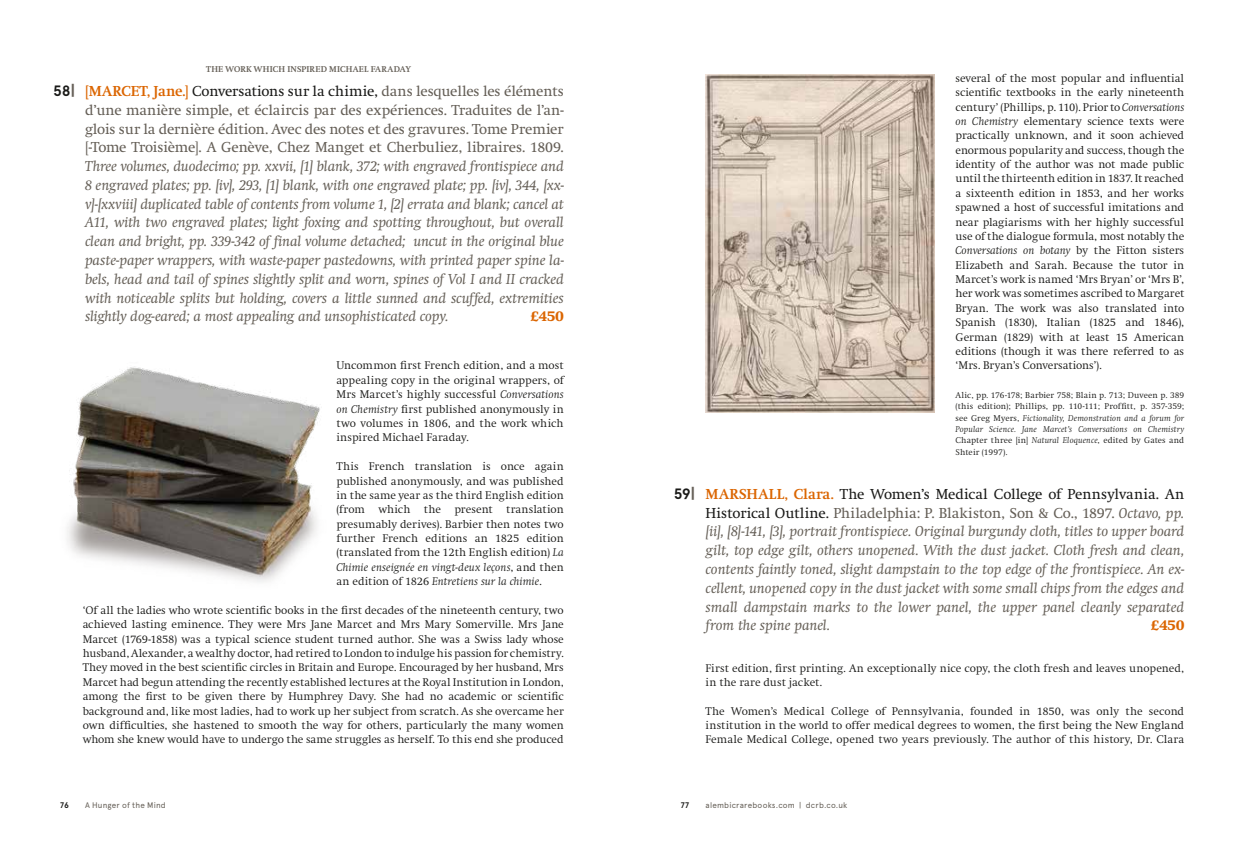
<style>
.page{position:relative;width:1241px;height:851px;background:#fff}
.page>*{position:absolute;margin:0;border:0;box-sizing:border-box;transform-origin:0 0}
.t1{font:italic 15px/18.8px "Swift";letter-spacing:-.01em;color:#655f57;text-align:justify}
.t2{font:15px/18.8px "Swift";letter-spacing:-.015em;color:#655f57;text-align:justify}
.t3{font:800 15px "Swift";letter-spacing:.015em;color:#db6500}
.t4{font:300 11.5px/14.4px "Swift";color:#1a1a18;text-align:justify}
.t5{font:300 8.75px/11.2px "Swift";letter-spacing:.015em;color:#1a1a18;text-align:justify}
.t6{font:700 8.75px "Swift";letter-spacing:.025em;color:#655f57}
.t7{font:8.12px "Apercu";letter-spacing:.025em;color:#655f57}
.t8{font:700 8.12px "Apercu";color:#1a1a18}
.s1{font-family:"Apercu";font-weight:700;color:#1a1a18}
.s2{font-family:"Apercu";font-weight:700;font-size:16.25px}
.s3{font-weight:700;color:#db6500}
.s4{color:#1a1a18}
.s5{font-style:italic}
.s6{font-family:"Apercu";font-weight:700;font-style:normal;color:#1a1a18}
.s7{font-family:"Apercu";font-weight:700;font-style:normal;font-size:16.25px}
.s8{font-weight:700;font-style:normal;color:#db6500}
.s9{font-style:normal;color:#1a1a18}
.s10{font-style:normal}
</style>
<div class="page">
<img style="left:67px;top:366px;width:253px;height:216px">
<img style="left:705px;top:75px;width:229px;height:337px">
<p class="t6" style="left:206px;top:65px;width:206px">THE WORK WHICH INSPIRED MICHAEL FARADAY</p>
<p class="t2" style="left:85px;top:82px;width:480px;text-indent:-32px"><span class="s1">58</span><span class="s2">|</span> <span class="s3">[MARCET, Jane.]</span> <span class="s4">Conversations sur la chimie,</span> dans lesquelles les éléments d’une manière simple, et éclaircis par des expériences. Traduites de l’an&shy;glois sur la dernière édition. Avec des notes et des gravures. Tome Premier [-Tome Troisième]. A Genève, Chez Manget et Cherbuliez, libraires. 1809.</p>
<p class="t1" style="left:85px;top:157px;width:480px">Three volumes, duodecimo; pp. xxvii, [1] blank, 372; with engraved frontispiece and 8 engraved plates; pp. [iv], 293, [1] blank, with one engraved plate; pp. [iv], 344, [xx&shy;v]-[xxviii] duplicated table of contents from volume 1, [2] errata and blank; cancel at A11, with two engraved plates; light foxing and spotting throughout, but overall clean and bright, pp. 339-342 of final volume detached; uncut in the original blue paste-paper wrappers, with waste-paper pastedowns, with printed paper spine la&shy;bels, head and tail of spines slightly split and worn, spines of Vol I and II cracked with noticeable splits but holding, covers a little sunned and scuffed, extremities slightly dog-eared; a most appealing and unsophisticated copy.</p>
<h1 class="t3" style="left:530px;top:308px;width:35px">£450</h1>
<p class="t4" style="left:336px;top:358px;width:229px">Uncommon first French edition, and a most appealing copy in the original wrappers, of Mrs Marcet’s highly successful <span class="s5">Conversations on Chemistry</span> first published anonymously in two volumes in 1806, and the work which inspired Michael Faraday.</p>
<p class="t4" style="left:336px;top:459px;width:229px">This French translation is once again published anonymously, and was published in the same year as the third English edition (from which the present translation presumably derives). Barbier then notes two further French editions an 1825 edition (translated from the 12th English edition) <span class="s5">La Chimie enseignée en vingt-deux leçons</span>, and then an edition of 1826 <span class="s5">Entretiens sur la chimie</span>.</p>
<p class="t4" style="left:83px;top:603px;width:482px">‘Of all the ladies who wrote scientific books in the first decades of the nineteenth century, two achieved lasting eminence. They were Mrs Jane Marcet and Mrs Mary Somerville. Mrs Jane Marcet (1769-1858) was a typical science student turned author. She was a Swiss lady whose husband, Alexander, a wealthy doctor, had retired to London to indulge his passion for chemistry.<br>They moved in the best scientific circles in Britain and Europe. Encouraged by her husband, Mrs Marcet had begun attending the recently established lectures at the Royal Institution in London, among the first to be given there by Humphrey Davy. She had no academic or scientific background and, like most ladies, had to work up her subject from scratch. As she overcame her own difficulties, she hastened to smooth the way for others, particularly the many women whom she knew would have to undergo the same struggles as herself. To this end she produced</p>
<p class="t4" style="left:955px;top:71px;width:230px">several of the most popular and influential scientific textbooks in the early nineteenth century’ (Phillips, p. 110). Prior to <span class="s5">Conversations on Chemistry</span> elementary science texts were practically unknown, and it soon achieved enormous popularity and success, though the identity of the author was not made public until the thirteenth edition in 1837. It reached a sixteenth edition in 1853, and her works spawned a host of successful imitations and near plagiarisms with her highly successful use of the dialogue formula, most notably the <span class="s5">Conversations on botany</span> by the Fitton sisters Elizabeth and Sarah. Because the tutor in Marcet’s work is named ‘Mrs Bryan’ or ‘Mrs B’, her work was sometimes ascribed to Margaret Bryan. The work was also translated into Spanish (1830), Italian (1825 and 1846), German (1829) with at least 15 American editions (though it was there referred to as ‘Mrs. Bryan’s Conversations’).</p>
<p class="t5" style="left:955px;top:390px;width:230px">Alic, pp. 176-178; Barbier 758; Blain p. 713; Duveen p. 389 (this edition); Phillips, pp. 110-111; Proffitt, p. 357-359; see Greg Myers, <span class="s5">Fictionality, Demonstration and a forum for Popular Science. Jane Marcet’s Conversations on Chemistry </span>Chapter three [in] <span class="s5">Natural Eloquence</span>, edited by Gates and Shteir (1997).</p>
<p class="t1" style="left:705px;top:485px;width:480px;text-indent:-32px"><span class="s6">59</span><span class="s7">|</span> <span class="s8">MARSHALL, Clara.</span> <span class="s9">The Women’s Medical College of Pennsylvania. An Historical Outline.</span> <span class="s10">Philadelphia: P. Blakiston, Son &amp; Co., 1897.</span> Octavo, pp. [ii], [8]-141, [3], portrait frontispiece. Original burgundy cloth, titles to upper board gilt, top edge gilt, others unopened. With the dust jacket. Cloth fresh and clean, contents faintly toned, slight dampstain to the top edge of the frontispiece. An ex&shy;cellent, unopened copy in the dust jacket with some small chips from the edges and small dampstain marks to the lower panel, the upper panel cleanly separated from the spine panel.</p>
<h1 class="t3" style="left:1150px;top:617px;width:35px">£450</h1>
<p class="t4" style="left:705px;top:660px;width:480px">First edition, first printing. An exceptionally nice copy, the cloth fresh and leaves unopened, in the rare dust jacket.</p>
<p class="t4" style="left:705px;top:703px;width:480px">The Women’s Medical College of Pennsylvania, founded in 1850, was only the second institution in the world to offer medical degrees to women, the first being the New England Female Medical College, opened two years previously. The author of this history, Dr. Clara</p>
<p class="t8" style="left:60px;top:800px;width:10px">76</p>
<p class="t7" style="left:85px;top:800px;width:82px">A Hunger of the Mind</p>
<p class="t8" style="left:680px;top:800px;width:10px">77</p>
<p class="t7" style="left:705px;top:800px;width:143px">alembicrarebooks.com | dcrb.co.uk</p>
</div>
